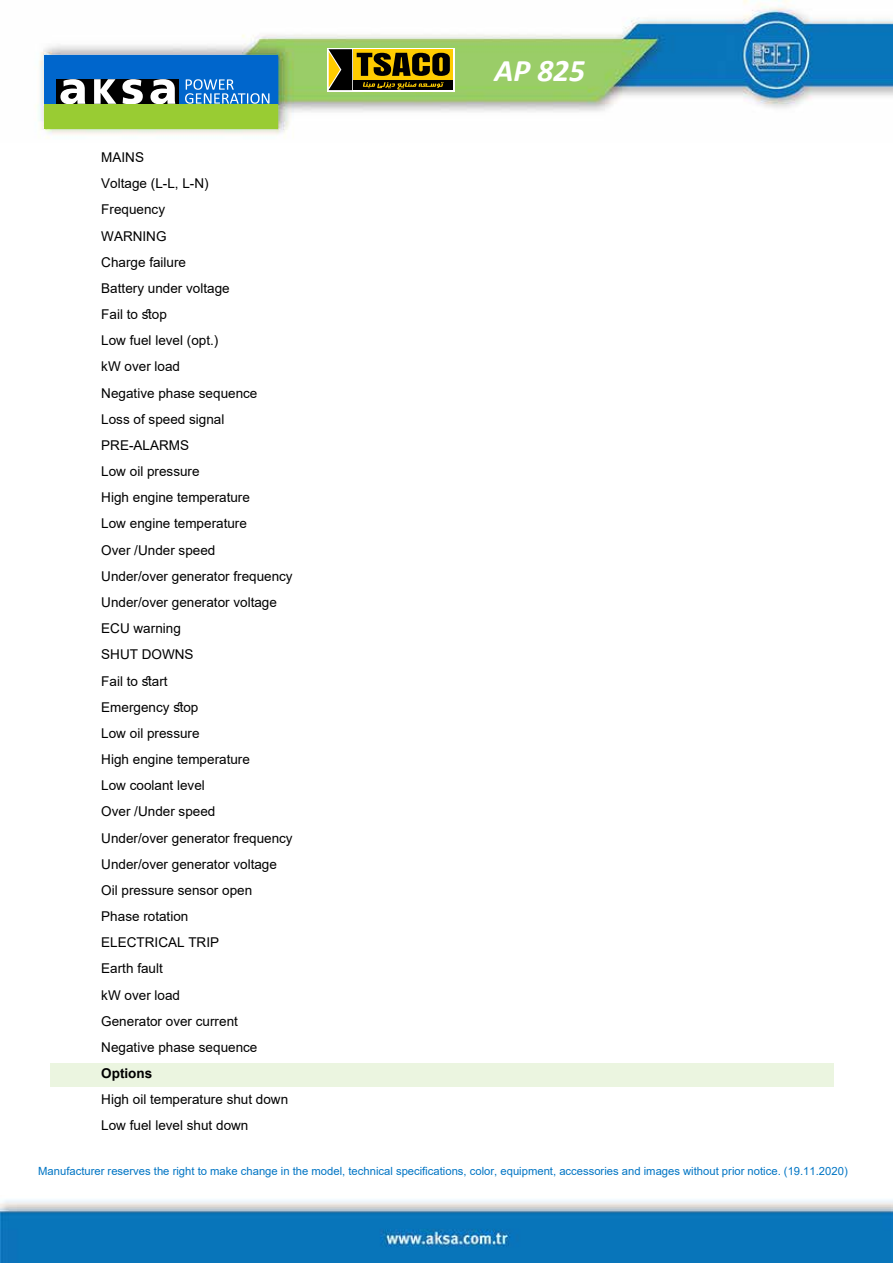
<style>
.page{position:relative;width:893px;height:1263px;background:#fff}
.page>*{position:absolute;margin:0;border:0;box-sizing:border-box;transform-origin:0 0}
.t1{font:italic 700 31.5px "Calibri";color:#fff}
.t2{font:13.5px/26.1px "Arial";color:#000}
.t3{font:700 13.5px "Arial";color:#000}
.t4{font:11.25px "Arial";color:#0075c4}
</style>
<div class="page">
<img style="left:36px;top:0;width:856px;height:138px">
<img style="left:0;top:1200px;width:892px;height:63px">
<div style="left:51px;top:1063px;width:783px;height:23px;background:#ebf5e0"></div>
<svg style="left:327px;top:48px;width:127px;height:44px"></svg>
<div style="left:353px;top:49px;width:100px;height:30px;background:#fc0"></div>
<div style="left:353px;top:81px;width:100px;height:9px;background:#000"></div>
<svg style="left:328px;top:49px;width:122px;height:41px"></svg>
<div style="left:44px;top:104px;width:234px;height:24px;background:#9c3"></div>
<div style="left:44px;top:55px;width:234px;height:49px;background:#06c"></div>
<div style="left:57px;top:79px;width:122px;height:25px;background:#000"></div>
<svg style="left:60px;top:79px;width:25px;height:25px"></svg>
<svg style="left:150px;top:79px;width:25px;height:25px"></svg>
<svg style="left:122px;top:79px;width:21px;height:25px"></svg>
<svg style="left:94px;top:79px;width:22px;height:25px"></svg>
<svg style="left:185px;top:79px;width:84px;height:25px"></svg>
<p class="t2" style="left:101px;top:144px;width:193px">MAINS<br>Voltage (L-L, L-N)<br>Frequency<br>WARNING<br>Charge failure<br>Battery under voltage<br>Fail to stop<br>Low fuel level (opt.)<br>kW over load<br>Negative phase sequence<br>Loss of speed signal<br>PRE-ALARMS<br>Low oil pressure<br>High engine temperature<br>Low engine temperature<br>Over /Under speed<br>Under/over generator frequency<br>Under/over generator voltage<br>ECU warning<br>SHUT DOWNS<br>Fail to start<br>Emergency stop<br>Low oil pressure<br>High engine temperature<br>Low coolant level<br>Over /Under speed<br>Under/over generator frequency<br>Under/over generator voltage<br>Oil pressure sensor open<br>Phase rotation<br>ELECTRICAL TRIP<br>Earth fault<br>kW over load<br>Generator over current<br>Negative phase sequence</p>
<p class="t3" style="left:101px;top:1064px;width:53px">Options</p>
<p class="t2" style="left:101px;top:1086px;width:188px">High oil temperature shut down<br>Low fuel level shut down</p>
<h1 class="t1" style="left:494px;top:48px;width:92px">AP 825</h1>
<p class="t4" style="left:38px;top:1163px;width:811px">Manufacturer reserves the right to make change in the model, technical specifications, color, equipment, accessories and images without prior notice. (19.11.2020)</p>
</div>
